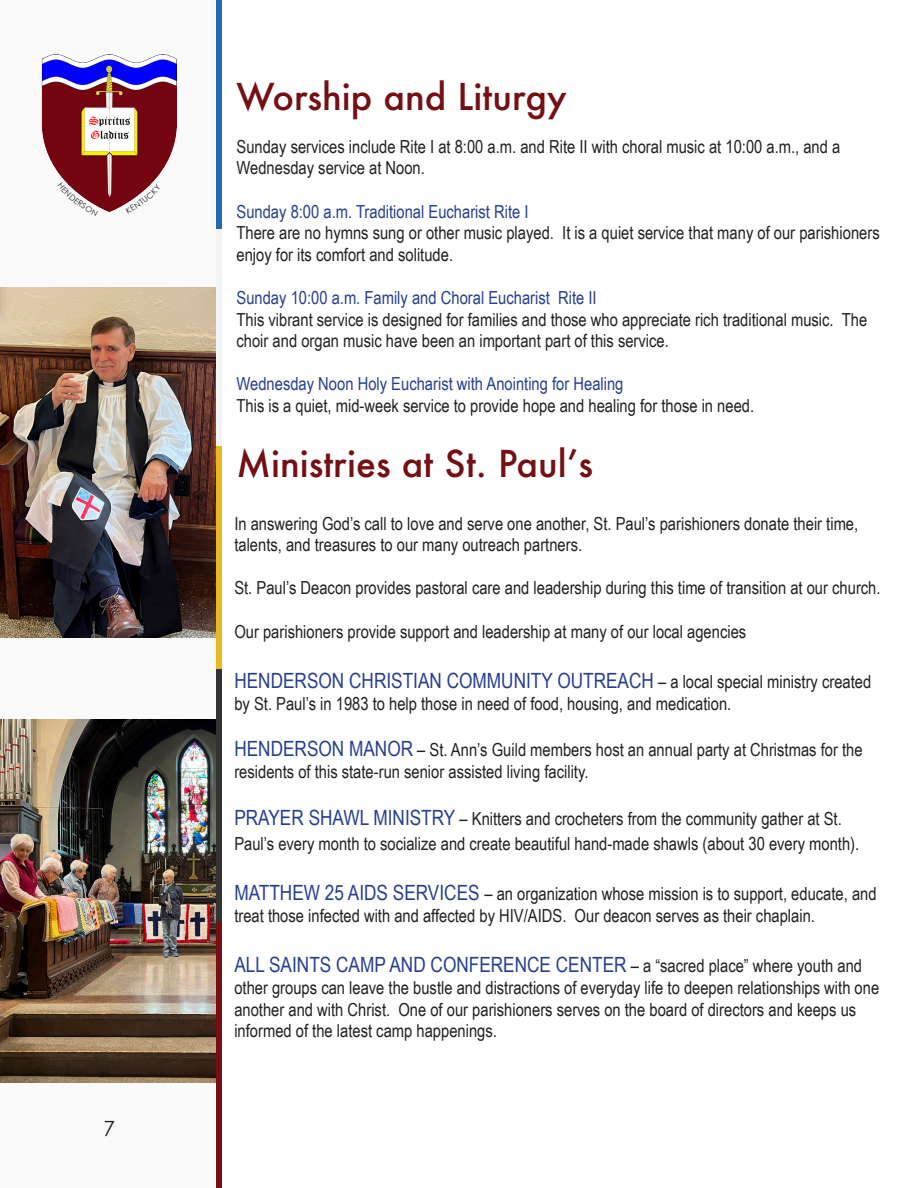
<style>
.page{position:relative;width:918px;height:1188px;background:#fff}
.page>*{position:absolute;margin:0;border:0;box-sizing:border-box;transform-origin:0 0}
.t1{font:500 36px "Futura";color:#740f14}
.t2{font:21px "Arial Narrow";color:#253f8e}
.t3{font:21px "Century Gothic";color:#231f20}
.t4{font:18px/21.6px "Arial Narrow";color:#231f20}
.t5{font:18px "Arial Narrow";color:#253f8e}
.s1{font-size:18px;color:#231f20}
.s2{font-size:21px;color:#253f8e}
</style>
<div class="page">
<div style="left:0;top:0;width:216px;height:1188px;background:#fafafb"></div>
<div style="left:216px;top:0;width:5px;height:230px;background:#256aae"></div>
<div style="left:216px;top:438px;width:5px;height:275px;background:#e6b821"></div>
<div style="left:216px;top:886px;width:5px;height:302px;background:#740f14"></div>
<div style="left:216px;top:230px;width:5px;height:216px;background:#f1f3f4"></div>
<div style="left:216px;top:670px;width:5px;height:252px;background:#323332"></div>
<img style="left:41px;top:54px;width:136px;height:158px">
<img style="left:0;top:288px;width:216px;height:350px">
<img style="left:0;top:720px;width:216px;height:362px">
<svg style="left:126px;top:184px;width:35px;height:28px"></svg>
<svg style="left:58px;top:182px;width:40px;height:30px"></svg>
<p class="t3" style="left:104px;top:1114px;width:13px">7</p>
<p class="t1" style="left:237px;top:72px;width:332px">Worship and Liturgy</p>
<p class="t4" style="left:237px;top:135px;width:605px">Sunday services include Rite I at 8:00 a.m. and Rite II with choral music at 10:00 a.m., and a<br>Wednesday service at Noon.</p>
<p class="t5" style="left:237px;top:198px;width:294px">Sunday 8:00 a.m. Traditional Eucharist Rite I</p>
<p class="t4" style="left:237px;top:221px;width:645px">There are no hymns sung or other music played. It is a quiet service that many of our parishioners enjoy for its comfort and solitude.</p>
<p class="t5" style="left:237px;top:284px;width:362px">Sunday 10:00 a.m. Family and Choral Eucharist Rite II</p>
<p class="t4" style="left:237px;top:308px;width:632px">This vibrant service is designed for families and those who appreciate rich traditional music. The choir and organ music have been an important part of this service.</p>
<p class="t5" style="left:237px;top:371px;width:389px">Wednesday Noon Holy Eucharist with Anointing for Healing</p>
<p class="t4" style="left:237px;top:394px;width:519px">This is a quiet, mid-week service to provide hope and healing for those in need.</p>
<p class="t1" style="left:237px;top:439px;width:358px">Ministries at St. Paul’s</p>
<p class="t4" style="left:234px;top:512px;width:625px">In answering God’s call to love and serve one another, St. Paul’s parishioners donate their time, talents, and treasures to our many outreach partners.</p>
<p class="t4" style="left:234px;top:577px;width:648px">St. Paul’s Deacon provides pastoral care and leadership during this time of transition at our church.</p>
<p class="t4" style="left:234px;top:620px;width:513px">Our parishioners provide support and leadership at many of our local agencies</p>
<p class="t2" style="left:234px;top:665px;width:638px">HENDERSON CHRISTIAN COMMUNITY OUTREACH <span class="s1">– a local special ministry created</span></p>
<p class="t4" style="left:234px;top:692px;width:499px">by St. Paul’s in 1983 to help those in need of food, housing, and medication.</p>
<p class="t4" style="left:234px;top:739px;width:630px"><span class="s2">HENDERSON MANOR</span> – St. Ann’s Guild members host an annual party at Christmas for the residents of this state-run senior assisted living facility.</p>
<p class="t4" style="left:234px;top:805px;width:626px;line-height:25.2px"><span class="s2">PRAYER SHAWL MINISTRY</span> – Knitters and crocheters from the community gather at St.<br>Paul’s every month to socialize and create beautiful hand-made shawls (about 30 every month).</p>
<p class="t4" style="left:234px;top:883px;width:644px"><span class="s2">MATTHEW 25 AIDS SERVICES</span> – an organization whose mission is to support, educate, and treat those infected with and affected by HIV/AIDS. Our deacon serves as their chaplain.</p>
<p class="t2" style="left:234px;top:950px;width:629px">ALL SAINTS CAMP AND CONFERENCE CENTER <span class="s1">– a “sacred place” where youth and</span></p>
<p class="t4" style="left:234px;top:976px;width:646px">other groups can leave the bustle and distractions of everyday life to deepen relationships with one another and with Christ. One of our parishioners serves on the board of directors and keeps us</p>
<p class="t4" style="left:234px;top:1019px;width:264px">informed of the latest camp happenings.</p>
</div>
